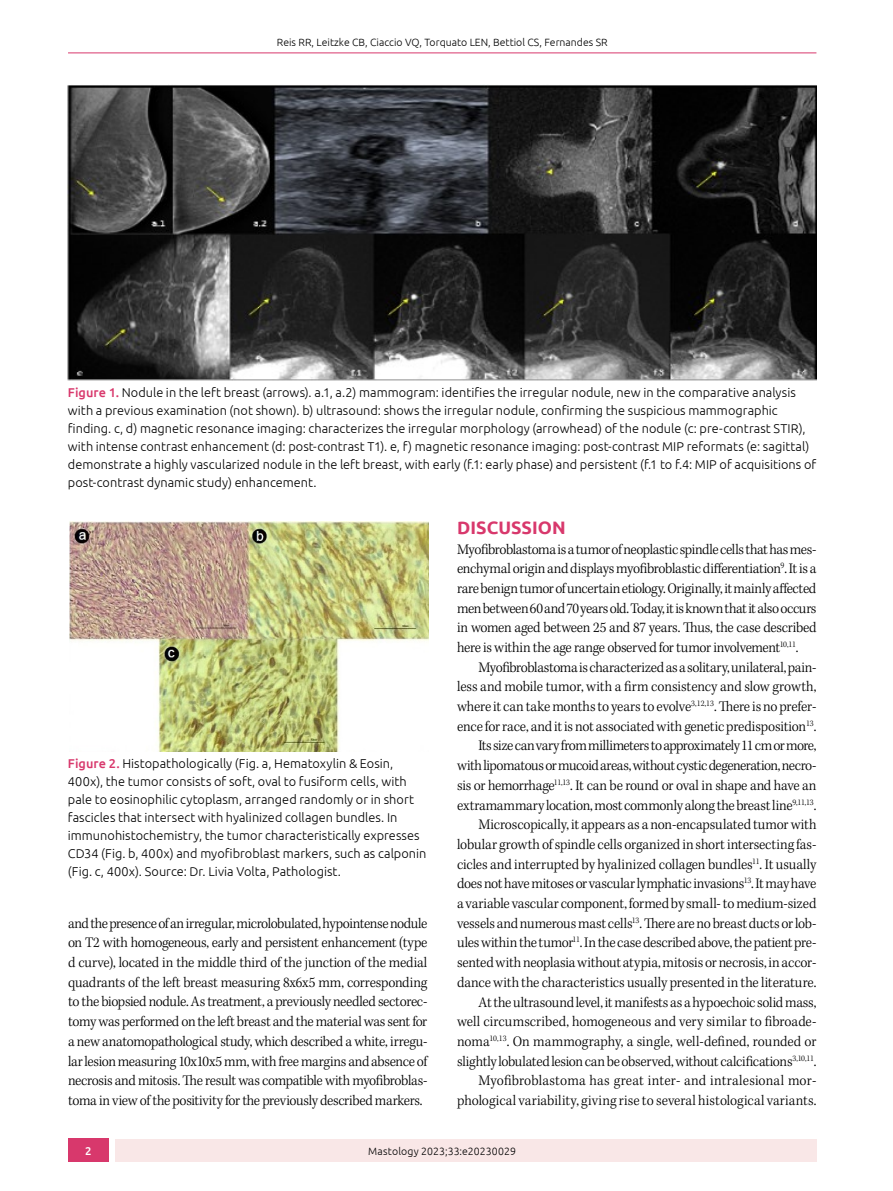
<style>
.page{position:relative;width:893px;height:1191px;background:#fff}
.page>*{position:absolute;margin:0;border:0;box-sizing:border-box;transform-origin:0 0}
.t1{font:700 18px "Ubuntu";letter-spacing:.005em;color:#d8386c}
.t2{font:300 15px/19.6px "Kepler Std";letter-spacing:-.01em;color:#000;text-align:justify;scale:.95 1}
.t3{font:300 12.75px/18px "Ubuntu";letter-spacing:.005em;color:#000}
.t4{font:500 11.25px "Ubuntu";color:#fff}
.t5{font:300 10.5px "Ubuntu";color:#000}
.s1{font-weight:500;color:#d8386c}
</style>
<div class="page">
<div style="left:115px;top:1139px;width:701px;height:23px;background:#f9e7e7"></div>
<div style="left:68px;top:1138px;width:40px;height:24px;background:#d8386c"></div>
<hr style="left:68px;top:53px;width:748px;height:1px;background:#d8386c">
<img style="left:70px;top:521px;width:359px;height:230px">
<img style="left:68px;top:85px;width:748px;height:296px">
<p class="t5" style="left:277px;top:36px;width:332px">Reis RR, Leitzke CB, Ciaccio VQ, Torquato LEN, Bettiol CS, Fernandes SR</p>
<p class="t3" style="left:68px;top:383px;width:750px"><span class="s1">Figure 1.</span> Nodule in the left breast (arrows). a.1, a.2) mammogram: identifies the irregular nodule, new in the comparative analysis with a previous examination (not shown). b) ultrasound: shows the irregular nodule, confirming the suspicious mammographic finding. c, d) magnetic resonance imaging: characterizes the irregular morphology (arrowhead) of the nodule (c: pre-contrast STIR), with intense contrast enhancement (d: post-contrast T1). e, f) magnetic resonance imaging: post-contrast MIP reformats (e: sagittal) demonstrate a highly vascularized nodule in the left breast, with early (f.1: early phase) and persistent (f.1 to f.4: MIP of acquisitions of post-contrast dynamic study) enhancement.</p>
<p class="t3" style="left:68px;top:754px;width:360px"><span class="s1">Figure 2.</span> Histopathologically (Fig. a, Hematoxylin &amp; Eosin, 400x), the tumor consists of soft, oval to fusiform cells, with pale to eosinophilic cytoplasm, arranged randomly or in short fascicles that intersect with hyalinized collagen bundles. In immunohistochemistry, the tumor characteristically expresses CD34 (Fig. b, 400x) and myofibroblast markers, such as calponin (Fig. c, 400x). Source: Dr. Livia Volta, Pathologist.</p>
<p class="t2" style="left:68px;top:914px;width:380px">and the presence of an irregular, microlobulated, hypointense nodule on T2 with homogeneous, early and persistent enhancement (type d curve), located in the middle third of the junction of the medial quadrants of the left breast measuring 8x6x5 mm, corresponding to the biopsied nodule. As treatment, a previously needled sectorec&shy;tomy was performed on the left breast and the material was sent for a new anatomopathological study, which described a white, irregu&shy;lar lesion measuring 10x10x5 mm, with free margins and absence of necrosis and mitosis. The result was compatible with myofibroblas&shy;toma in view of the positivity for the previously described markers.</p>
<p class="t1" style="left:457px;top:516px;width:110px">DISCUSSION</p>
<p class="t2" style="left:457px;top:539px;width:380px">Myofibroblastoma is a tumor of neoplastic spindle cells that has mes&shy;enchymal origin and displays myofibroblastic differentiation<sup>9</sup>. It is a rare benign tumor of uncertain etiology. Originally, it mainly affected men between 60 and 70 years old. Today, it is known that it also occurs in women aged between 25 and 87 years. Thus, the case described here is within the age range observed for tumor involvement<sup>10,11</sup>.</p>
<p class="t2" style="left:457px;top:658px;width:380px;text-align:right">Myofibroblastoma is characterized as a solitary, unilateral, pain&shy;less and mobile tumor, with a firm consistency and slow growth, where it can take months to years to evolve<sup>3,12,13</sup>. There is no prefer&shy;ence for race, and it is not associated with genetic predisposition<sup>13</sup>.<br>Its size can vary from millimeters to approximately 11 cm or more, with lipomatous or mucoid areas, without cystic degeneration, necro&shy;sis or hemorrhage<sup>11,13</sup>. It can be round or oval in shape and have an extramammary location, most commonly along the breast line<sup>9,11,13</sup>.<br>Microscopically, it appears as a non-encapsulated tumor with lobular growth of spindle cells organized in short intersecting fas&shy;cicles and interrupted by hyalinized collagen bundles<sup>11</sup>. It usually does not have mitoses or vascular lymphatic invasions<sup>13</sup>. It may have a variable vascular component, formed by small- to medium-sized vessels and numerous mast cells<sup>13</sup>. There are no breast ducts or lob&shy;ules within the tumor<sup>11</sup>. In the case described above, the patient pre&shy;sented with neoplasia without atypia, mitosis or necrosis, in accor&shy;dance with the characteristics usually presented in the literature.<br>At the ultrasound level, it manifests as a hypoechoic solid mass, well circumscribed, homogeneous and very similar to fibroade&shy;noma<sup>10,13</sup>. On mammography, a single, well-defined, rounded or slightly lobulated lesion can be observed, without calcifications<sup>3,10,11</sup>.<br>Myofibroblastoma has great inter- and intralesional mor&shy;phological variability, giving rise to several histological variants.</p>
<p class="t4" style="left:85px;top:1143px;width:8px">2</p>
<p class="t5" style="left:368px;top:1144px;width:149px">Mastology 2023;33:e20230029</p>
</div>
